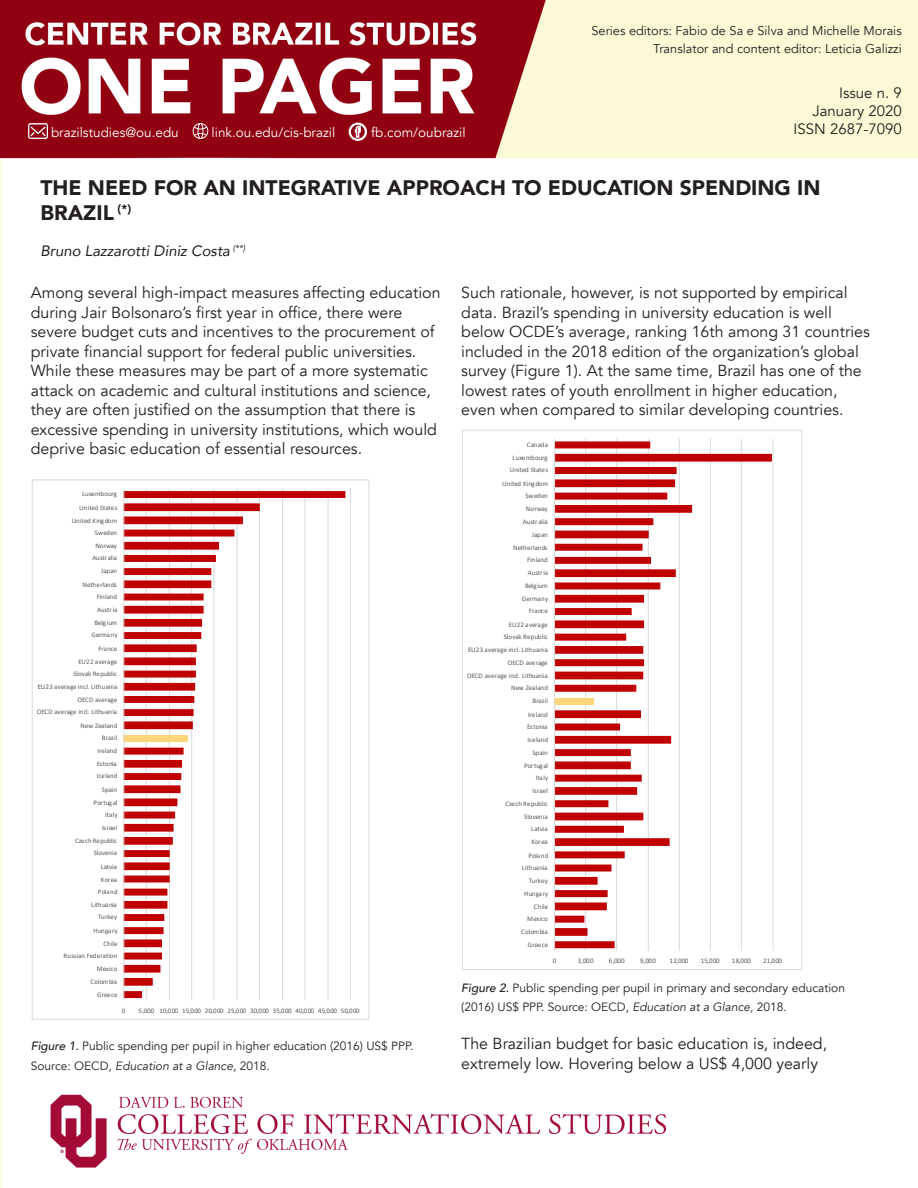
<style>
.page{position:relative;width:918px;height:1188px;background:#fff}
.page>*{position:absolute;margin:0;border:0;box-sizing:border-box;transform-origin:0 0}
.t1{font:900 21px/25.2px "Avenir";color:#231f20}
.t2{font:15.9px/19.5px "Avenir";color:#231f20}
.t3{font:15px "Avenir";color:#231f20}
.t4{font:italic 15px "Avenir";color:#231f20}
.t5{font:13.5px "Avenir";color:#fff}
.t6{font:12.75px "Avenir";color:#231f20}
.t7{font:12px/19.5px "Avenir";color:#231f20}
.t8{font:6.9px "Calibri";letter-spacing:-.005em;color:#595959}
.t9{font:6.9px "Calibri";letter-spacing:.05em;color:#595959}
.t10{font:6.9px "Calibri";letter-spacing:.02em;color:#595959}
.t11{font:6.9px "Calibri";letter-spacing:.025em;color:#595959}
.s1{font-weight:500;font-style:italic}
.s2{font-style:italic}
</style>
<div class="page">
<img style="left:0;top:0;width:918px;height:1188px">
<div style="left:31px;top:282px;width:843px;height:792px;background:#fff"></div>
<svg style="left:193px;top:123px;width:15px;height:16px"></svg>
<svg style="left:28px;top:123px;width:20px;height:16px"></svg>
<div style="left:349px;top:123px;width:18px;height:18px;border:2px solid #fff;border-radius:8px"></div>
<svg style="left:354px;top:125px;width:8px;height:14px"></svg>
<hr style="left:585px;top:439px;width:1px;height:512px;background:#d9d9d9">
<hr style="left:616px;top:439px;width:1px;height:512px;background:#d9d9d9">
<hr style="left:648px;top:439px;width:1px;height:512px;background:#d9d9d9">
<hr style="left:679px;top:439px;width:1px;height:512px;background:#d9d9d9">
<hr style="left:710px;top:439px;width:1px;height:512px;background:#d9d9d9">
<hr style="left:741px;top:439px;width:1px;height:512px;background:#d9d9d9">
<hr style="left:773px;top:439px;width:1px;height:512px;background:#d9d9d9">
<svg style="left:555px;top:441px;width:217px;height:507px"></svg>
<hr style="left:554px;top:439px;width:1px;height:512px;background:#d9d9d9">
<hr style="left:146px;top:488px;width:1px;height:513px;background:#d9d9d9">
<hr style="left:169px;top:488px;width:1px;height:513px;background:#d9d9d9">
<hr style="left:191px;top:488px;width:1px;height:513px;background:#d9d9d9">
<hr style="left:214px;top:488px;width:1px;height:513px;background:#d9d9d9">
<hr style="left:237px;top:488px;width:1px;height:513px;background:#d9d9d9">
<hr style="left:259px;top:488px;width:1px;height:513px;background:#d9d9d9">
<hr style="left:282px;top:488px;width:1px;height:513px;background:#d9d9d9">
<hr style="left:305px;top:488px;width:1px;height:513px;background:#d9d9d9">
<hr style="left:328px;top:488px;width:1px;height:513px;background:#d9d9d9">
<hr style="left:350px;top:488px;width:1px;height:513px;background:#d9d9d9">
<svg style="left:123px;top:491px;width:222px;height:507px"></svg>
<hr style="left:124px;top:488px;width:1px;height:513px;background:#d9d9d9">
<p class="t5" style="left:51px;top:124px;width:129px">brazilstudies@ou.edu</p>
<p class="t5" style="left:212px;top:124px;width:125px">link.ou.edu/cis-brazil</p>
<p class="t5" style="left:371px;top:124px;width:96px">fb.com/oubrazil</p>
<p class="t6" style="left:592px;top:23px;width:312px">Series editors: Fabio de Sa e Silva and Michelle Morais</p>
<p class="t6" style="left:653px;top:41px;width:250px">Translator and content editor: Leticia Galizzi</p>
<p class="t3" style="left:839px;top:84px;width:64px">Issue n. 9</p>
<p class="t3" style="left:813px;top:102px;width:91px">January 2020</p>
<p class="t3" style="left:794px;top:120px;width:110px">ISSN 2687-7090</p>
<p class="t1" style="left:40px;top:174px;width:782px">THE NEED FOR AN INTEGRATIVE APPROACH TO EDUCATION SPENDING IN<br>BRAZIL <sup>(*)</sup></p>
<p class="t4" style="left:40px;top:241px;width:206px">Bruno Lazzarotti Diniz Costa <sup>(**)</sup></p>
<p class="t2" style="left:31px;top:283px;width:411px">Among several high-impact measures affecting education during Jair Bolsonaro’s first year in office, there were severe budget cuts and incentives to the procurement of private financial support for federal public universities.<br>While these measures may be part of a more systematic attack on academic and cultural institutions and science, they are often justified on the assumption that there is excessive spending in university institutions, which would deprive basic education of essential resources.</p>
<p class="t2" style="left:461px;top:283px;width:410px">Such rationale, however, is not supported by empirical data. Brazil’s spending in university education is well below OCDE’s average, ranking 16th among 31 countries included in the 2018 edition of the organization’s global survey (Figure 1). At the same time, Brazil has one of the lowest rates of youth enrollment in higher education, even when compared to similar developing countries.</p>
<p class="t8" style="left:527px;top:440px;width:23px">Canada</p>
<p class="t11" style="left:513px;top:453px;width:37px">Luxembourg</p>
<p class="t8" style="left:510px;top:465px;width:40px">United States</p>
<p class="t8" style="left:502px;top:479px;width:47px">United Kingdom</p>
<p class="t11" style="left:82px;top:489px;width:36px">Luxembourg</p>
<p class="t8" style="left:526px;top:491px;width:24px">Sweden</p>
<p class="t8" style="left:79px;top:502px;width:40px">United States</p>
<p class="t8" style="left:526px;top:504px;width:23px">Norway</p>
<p class="t8" style="left:72px;top:516px;width:47px">United Kingdom</p>
<p class="t8" style="left:523px;top:516px;width:27px">Australia</p>
<p class="t8" style="left:95px;top:528px;width:24px">Sweden</p>
<p class="t8" style="left:532px;top:530px;width:18px">Japan</p>
<p class="t8" style="left:95px;top:541px;width:23px">Norway</p>
<p class="t8" style="left:513px;top:543px;width:36px">Netherlands</p>
<p class="t8" style="left:92px;top:553px;width:26px">Australia</p>
<p class="t8" style="left:527px;top:555px;width:22px">Finland</p>
<p class="t8" style="left:101px;top:566px;width:17px">Japan</p>
<p class="t8" style="left:528px;top:568px;width:22px">Austria</p>
<p class="t8" style="left:83px;top:580px;width:36px">Netherlands</p>
<p class="t8" style="left:525px;top:581px;width:24px">Belgium</p>
<p class="t8" style="left:97px;top:592px;width:22px">Finland</p>
<p class="t8" style="left:522px;top:594px;width:28px">Germany</p>
<p class="t8" style="left:97px;top:605px;width:22px">Austria</p>
<p class="t8" style="left:529px;top:606px;width:20px">France</p>
<p class="t8" style="left:94px;top:618px;width:24px">Belgium</p>
<p class="t8" style="left:509px;top:620px;width:41px">EU22 average</p>
<p class="t8" style="left:91px;top:630px;width:28px">Germany</p>
<p class="t8" style="left:504px;top:632px;width:46px">Slovak Republic</p>
<p class="t8" style="left:98px;top:643px;width:20px">France</p>
<p class="t8" style="left:468px;top:645px;width:82px">EU23 average incl. Lithuania</p>
<p class="t8" style="left:79px;top:657px;width:40px">EU22 average</p>
<p class="t8" style="left:508px;top:658px;width:41px">OECD average</p>
<p class="t8" style="left:73px;top:669px;width:45px">Slovak Republic</p>
<p class="t8" style="left:467px;top:671px;width:82px">OECD average incl. Lithuania</p>
<p class="t8" style="left:38px;top:682px;width:81px">EU23 average incl. Lithuania</p>
<p class="t8" style="left:511px;top:683px;width:38px">New Zealand</p>
<p class="t8" style="left:77px;top:695px;width:41px">OECD average</p>
<p class="t8" style="left:532px;top:696px;width:17px">Brazil</p>
<p class="t8" style="left:37px;top:707px;width:82px">OECD average incl. Lithuania</p>
<p class="t8" style="left:528px;top:709px;width:21px">Ireland</p>
<p class="t8" style="left:81px;top:721px;width:38px">New Zealand</p>
<p class="t8" style="left:527px;top:722px;width:22px">Estonia</p>
<p class="t8" style="left:102px;top:733px;width:17px">Brazil</p>
<p class="t8" style="left:528px;top:735px;width:22px">Iceland</p>
<p class="t8" style="left:97px;top:746px;width:21px">Ireland</p>
<p class="t8" style="left:533px;top:747px;width:17px">Spain</p>
<p class="t8" style="left:97px;top:759px;width:22px">Estonia</p>
<p class="t8" style="left:524px;top:761px;width:26px">Portugal</p>
<p class="t8" style="left:97px;top:771px;width:22px">Iceland</p>
<p class="t8" style="left:536px;top:773px;width:14px">Italy</p>
<p class="t8" style="left:102px;top:784px;width:17px">Spain</p>
<p class="t8" style="left:533px;top:786px;width:17px">Israel</p>
<p class="t8" style="left:94px;top:798px;width:25px">Portugal</p>
<p class="t10" style="left:505px;top:799px;width:44px">Czech Republic</p>
<p class="t8" style="left:105px;top:810px;width:14px">Italy</p>
<p class="t8" style="left:524px;top:812px;width:25px">Slovenia</p>
<p class="t8" style="left:102px;top:823px;width:17px">Israel</p>
<p class="t8" style="left:531px;top:824px;width:18px">Latvia</p>
<p class="t10" style="left:75px;top:836px;width:44px">Czech Republic</p>
<p class="t8" style="left:531px;top:837px;width:18px">Korea</p>
<p class="t8" style="left:94px;top:848px;width:25px">Slovenia</p>
<p class="t8" style="left:528px;top:850px;width:21px">Poland</p>
<p class="t8" style="left:101px;top:862px;width:18px">Latvia</p>
<p class="t8" style="left:522px;top:863px;width:27px">Lithuania</p>
<p class="t8" style="left:101px;top:875px;width:18px">Korea</p>
<p class="t8" style="left:529px;top:876px;width:21px">Turkey</p>
<p class="t8" style="left:98px;top:887px;width:21px">Poland</p>
<p class="t8" style="left:524px;top:888px;width:26px">Hungary</p>
<p class="t8" style="left:91px;top:900px;width:27px">Lithuania</p>
<p class="t8" style="left:534px;top:902px;width:16px">Chile</p>
<p class="t8" style="left:98px;top:912px;width:21px">Turkey</p>
<p class="t8" style="left:527px;top:914px;width:22px">Mexico</p>
<p class="t8" style="left:94px;top:925px;width:25px">Hungary</p>
<p class="t8" style="left:521px;top:927px;width:28px">Colombia</p>
<p class="t8" style="left:103px;top:939px;width:16px">Chile</p>
<p class="t8" style="left:528px;top:940px;width:22px">Greece</p>
<p class="t8" style="left:64px;top:951px;width:55px">Russian Federation</p>
<p class="t8" style="left:553px;top:956px;width:5px">0</p>
<p class="t8" style="left:578px;top:956px;width:17px">3,000</p>
<p class="t8" style="left:609px;top:956px;width:17px">6,000</p>
<p class="t8" style="left:640px;top:956px;width:17px">9,000</p>
<p class="t8" style="left:669px;top:956px;width:21px">12,000</p>
<p class="t8" style="left:701px;top:956px;width:21px">15,000</p>
<p class="t8" style="left:732px;top:956px;width:21px">18,000</p>
<p class="t8" style="left:763px;top:956px;width:21px">21,000</p>
<p class="t8" style="left:97px;top:964px;width:22px">Mexico</p>
<p class="t8" style="left:91px;top:977px;width:28px">Colombia</p>
<p class="t8" style="left:97px;top:989px;width:22px">Greece</p>
<p class="t8" style="left:122px;top:1006px;width:5px">0</p>
<p class="t9" style="left:139px;top:1006px;width:223px">5,000 10,000 15,000 20,000 25,000 30,000 35,000 40,000 45,000 50,000</p>
<p class="t7" style="left:31px;top:1036px;width:384px"><span class="s1">Figure 1.</span> Public spending per pupil in higher education (2016) US$ PPP.<br>Source: OECD, <span class="s2">Education at a Glance,</span> 2018.</p>
<p class="t7" style="left:461px;top:978px;width:385px"><span class="s1">Figure 2.</span> Public spending per pupil in primary and secondary education (2016) US$ PPP. Source: OECD, <span class="s2">Education at a Glance,</span> 2018.</p>
<p class="t2" style="left:461px;top:1034px;width:367px">The Brazilian budget for basic education is, indeed, extremely low. Hovering below a US$ 4,000 yearly</p>
</div>
